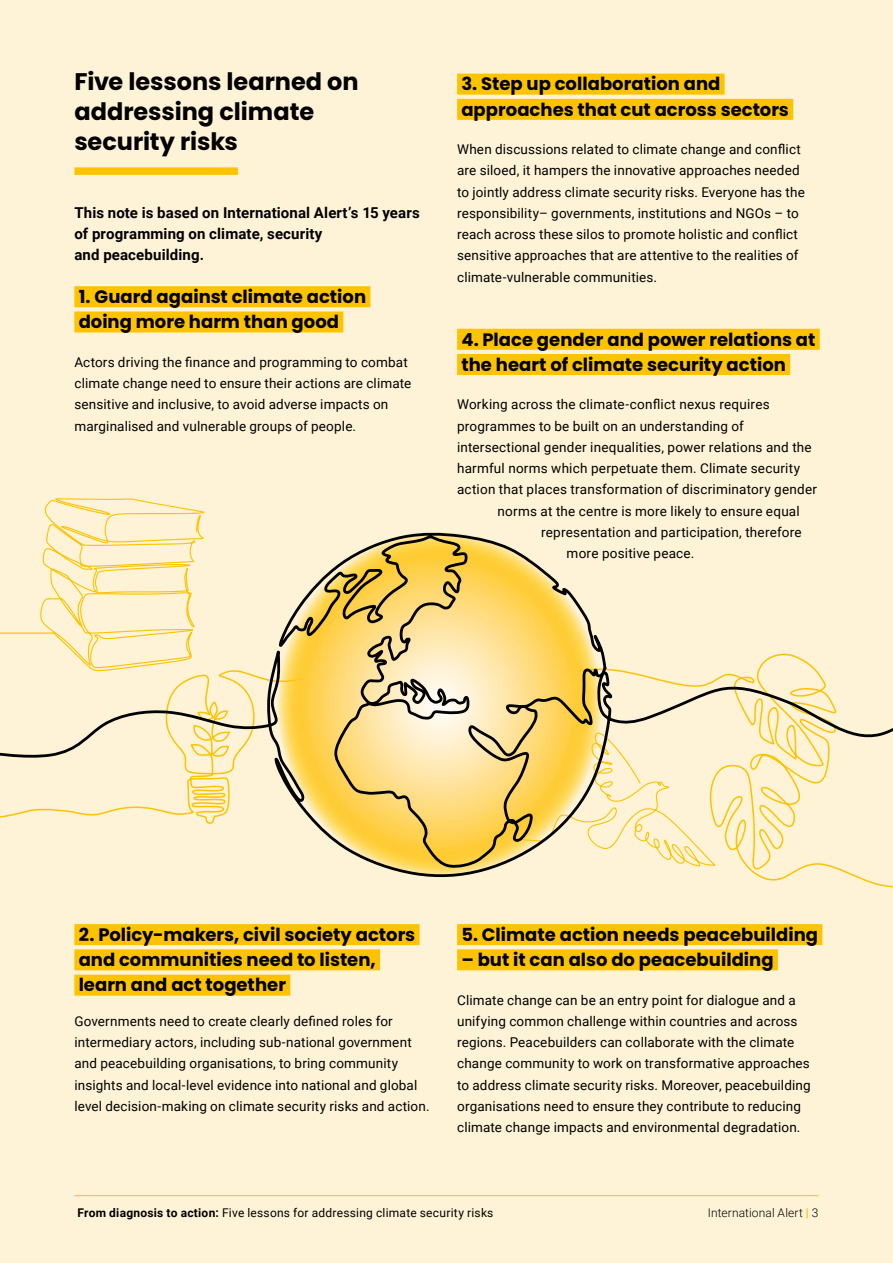
<style>
.page{position:relative;width:893px;height:1263px;background:#fff3d7}
.page>*{position:absolute;margin:0;border:0;box-sizing:border-box;transform-origin:0 0}
.t1{font:700 24px/30px "Poppins";letter-spacing:-.005em;color:#000}
.t2{font:700 18px/25.2px "Poppins";color:#000}
.t3{font:700 15px/21.3px "Roboto";letter-spacing:.01em;color:#000}
.t4{font:13.5px/21.3px "Roboto";letter-spacing:.01em;color:#000}
.t5{font:12px "Roboto";letter-spacing:.02em;color:#000}
.t6{font:300 12px "Roboto";letter-spacing:.01em;color:#000}
.s1{font-weight:700}
.s2{font-weight:700;color:#fdc300}
</style>
<div class="page">
<svg style="left:44px;top:498px;width:161px;height:32px"></svg>
<hr style="left:74px;top:1195px;width:745px;height:1px;background:#fdc300">
<div style="left:74px;top:167px;width:164px;height:8px;background:#fdc300"></div>
<div style="left:74px;top:286px;width:296px;height:21px;background:#fdc300"></div>
<div style="left:74px;top:311px;width:269px;height:21px;background:#fdc300"></div>
<div style="left:74px;top:924px;width:346px;height:21px;background:#fdc300"></div>
<div style="left:74px;top:949px;width:306px;height:21px;background:#fdc300"></div>
<div style="left:74px;top:975px;width:216px;height:21px;background:#fdc300"></div>
<div style="left:457px;top:924px;width:365px;height:21px;background:#fdc300"></div>
<div style="left:457px;top:949px;width:321px;height:21px;background:#fdc300"></div>
<div style="left:457px;top:74px;width:268px;height:21px;background:#fdc300"></div>
<div style="left:457px;top:99px;width:336px;height:21px;background:#fdc300"></div>
<div style="left:457px;top:329px;width:363px;height:21px;background:#fdc300"></div>
<div style="left:457px;top:354px;width:333px;height:21px;background:#fdc300"></div>
<svg style="left:0;top:530px;width:893px;height:350px"></svg>
<h1 class="t1" style="left:74px;top:67px;width:286px">Five lessons learned on addressing climate security risks</h1>
<p class="t3" style="left:74px;top:201px;width:347px">This note is based on International Alert’s 15 years of programming on climate, security<br>and peacebuilding.</p>
<h2 class="t2" style="left:79px;top:284px;width:289px">1. Guard against climate action doing more harm than good</h2>
<p class="t4" style="left:74px;top:351px;width:338px">Actors driving the finance and programming to combat climate change need to ensure their actions are climate sensitive and inclusive, to avoid adverse impacts on marginalised and vulnerable groups of people.</p>
<h2 class="t2" style="left:461px;top:72px;width:329px">3. Step up collaboration and approaches that cut across sectors</h2>
<p class="t4" style="left:457px;top:138px;width:349px">When discussions related to climate change and conflict are siloed, it hampers the innovative approaches needed to jointly address climate security risks. Everyone has the responsibility– governments, institutions and NGOs – to reach across these silos to promote holistic and conflict sensitive approaches that are attentive to the realities of climate-vulnerable communities.</p>
<h2 class="t2" style="left:461px;top:327px;width:356px">4. Place gender and power relations at the heart of climate security action</h2>
<p class="t4" style="left:457px;top:393px;width:314px">Working across the climate-conflict nexus requires</p>
<p class="t4" style="left:457px;top:415px;width:288px">programmes to be built on an understanding of</p>
<p class="t4" style="left:457px;top:436px;width:356px">intersectional gender inequalities, power relations and the</p>
<p class="t4" style="left:457px;top:457px;width:344px">harmful norms which perpetuate them. Climate security</p>
<p class="t4" style="left:457px;top:478px;width:361px">action that places transformation of discriminatory gender</p>
<p class="t4" style="left:498px;top:500px;width:304px">norms at the centre is more likely to ensure equal</p>
<p class="t4" style="left:541px;top:521px;width:262px">representation and participation, therefore</p>
<p class="t4" style="left:567px;top:542px;width:129px">more positive peace.</p>
<h2 class="t2" style="left:79px;top:922px;width:338px">2. Policy-makers, civil society actors and communities need to listen, learn and act together</h2>
<p class="t4" style="left:74px;top:1010px;width:357px">Governments need to create clearly defined roles for intermediary actors, including sub-national government and peacebuilding organisations, to bring community insights and local-level evidence into national and global level decision-making on climate security risks and action.</p>
<h2 class="t2" style="left:461px;top:922px;width:358px">5. Climate action needs peacebuilding</h2>
<h2 class="t2" style="left:461px;top:947px;width:314px">– but it can also do peacebuilding</h2>
<p class="t4" style="left:457px;top:989px;width:355px">Climate change can be an entry point for dialogue and a unifying common challenge within countries and across regions. Peacebuilders can collaborate with the climate change community to work on transformative approaches to address climate security risks. Moreover, peacebuilding organisations need to ensure they contribute to reducing climate change impacts and environmental degradation.</p>
<p class="t5" style="left:77px;top:1204px;width:417px"><span class="s1">From diagnosis to action:</span> Five lessons for addressing climate security risks</p>
<p class="t6" style="left:708px;top:1204px;width:112px">International Alert <span class="s2">|</span> 3</p>
</div>
